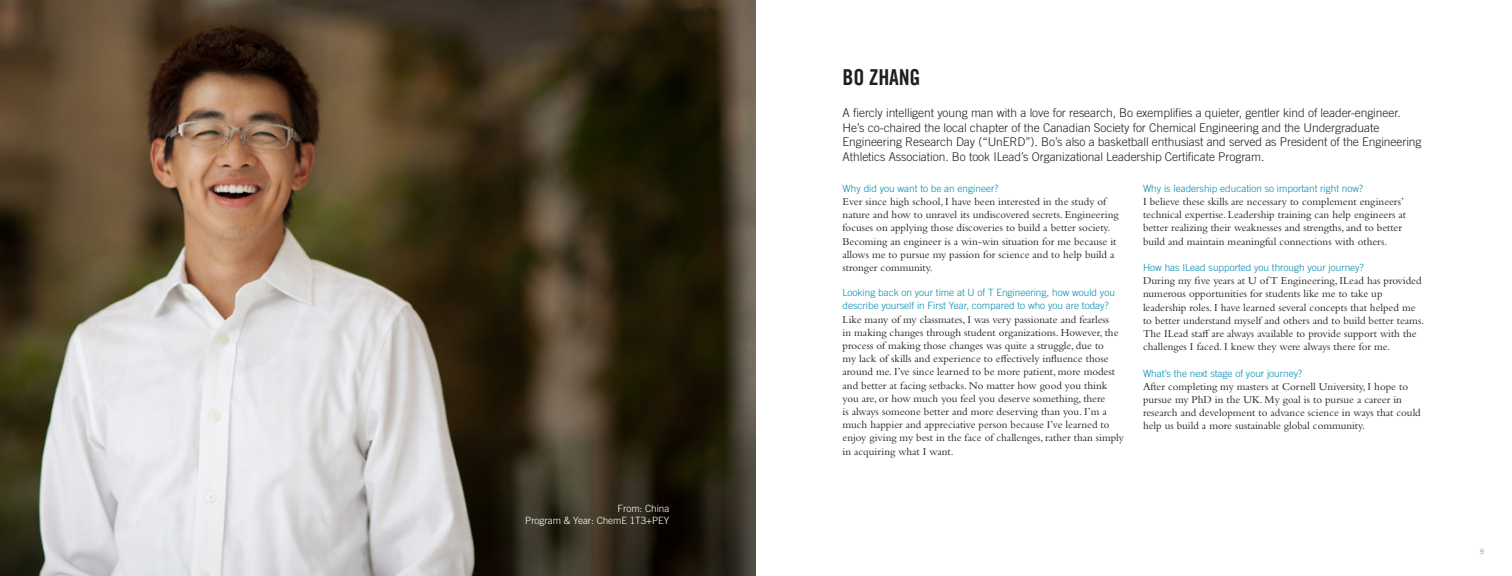
<style>
.page{position:relative;width:1512px;height:576px;background:#fff}
.page>*{position:absolute;margin:0;border:0;box-sizing:border-box;transform-origin:0 0}
.t1{font:22px "Trade Gothic LT Com Bd Cn 20";letter-spacing:-.01em;color:#231f20}
.t2{font:300 12px/14.4px "Trade Gothic LT Com";letter-spacing:-.005em;color:#231f20}
.t3{font:11px/13.2px "Bembo Std";color:#231f20}
.t4{font:300 10px/13.2px "Trade Gothic LT Com";color:#008bb0}
.t5{font:300 10px "Trade Gothic LT Com";letter-spacing:-.005em;color:#fff}
.t6{font:7px "Trade Gothic LT Com";color:#8f9191}
</style>
<div class="page">
<img style="left:0;top:0;width:756px;height:576px">
<p class="t5" style="left:618px;top:503px;width:53px">From: China</p>
<p class="t5" style="left:525px;top:515px;width:146px">Program &amp; Year: ChemE 1T3+PEY</p>
<p class="t1" style="left:843px;top:64px;width:79px">BO ZHANG</p>
<p class="t2" style="left:843px;top:106px;width:580px">A fiercly intelligent young man with a love for research, Bo exemplifies a quieter, gentler kind of leader-engineer.<br>He’s co-chaired the local chapter of the Canadian Society for Chemical Engineering and the Undergraduate Engineering Research Day (“UnERD”). Bo’s also a basketball enthusiast and served as President of the Engineering Athletics Association. Bo took ILead’s Organizational Leadership Certificate Program.</p>
<p class="t4" style="left:843px;top:182px;width:157px">Why did you want to be an engineer?</p>
<p class="t3" style="left:843px;top:195px;width:278px">Ever since high school, I have been interested in the study of nature and how to unravel its undiscovered secrets. Engineering focuses on applying those discoveries to build a better society.<br>Becoming an engineer is a win-win situation for me because it allows me to pursue my passion for science and to help build a stronger community.</p>
<p class="t4" style="left:843px;top:286px;width:274px">Looking back on your time at U of T Engineering, how would you describe yourself in First Year, compared to who you are today?</p>
<p class="t3" style="left:843px;top:312px;width:283px">Like many of my classmates, I was very passionate and fearless<br>in making changes through student organizations. However, the process of making those changes was quite a struggle, due to<br>my lack of skills and experience to effectively influence those around me. I’ve since learned to be more patient, more modest and better at facing setbacks. No matter how good you think you are, or how much you feel you deserve something, there<br>is always someone better and more deserving than you. I’m a much happier and appreciative person because I’ve learned to enjoy giving my best in the face of challenges, rather than simply in acquiring what I want.</p>
<p class="t4" style="left:1143px;top:182px;width:222px">Why is leadership education so important right now?</p>
<p class="t3" style="left:1143px;top:195px;width:265px">I believe these skills are necessary to complement engineers’ technical expertise. Leadership training can help engineers at better realizing their weaknesses and strengths, and to better build and maintain meaningful connections with others.</p>
<p class="t4" style="left:1143px;top:261px;width:222px">How has ILead supported you through your journey?</p>
<p class="t3" style="left:1143px;top:274px;width:283px">During my five years at U of T Engineering, ILead has provided numerous opportunities for students like me to take up leadership roles. I have learned several concepts that helped me to better understand myself and others and to build better teams.<br>The ILead staff are always available to provide support with the challenges I faced. I knew they were always there for me.</p>
<p class="t4" style="left:1143px;top:366px;width:161px">What’s the next stage of your journey?</p>
<p class="t3" style="left:1143px;top:380px;width:279px">After completing my masters at Cornell University, I hope to pursue my PhD in the UK. My goal is to pursue a career in research and development to advance science in ways that could help us build a more sustainable global community.</p>
<p class="t6" style="left:1480px;top:547px;width:6px">9</p>
</div>
